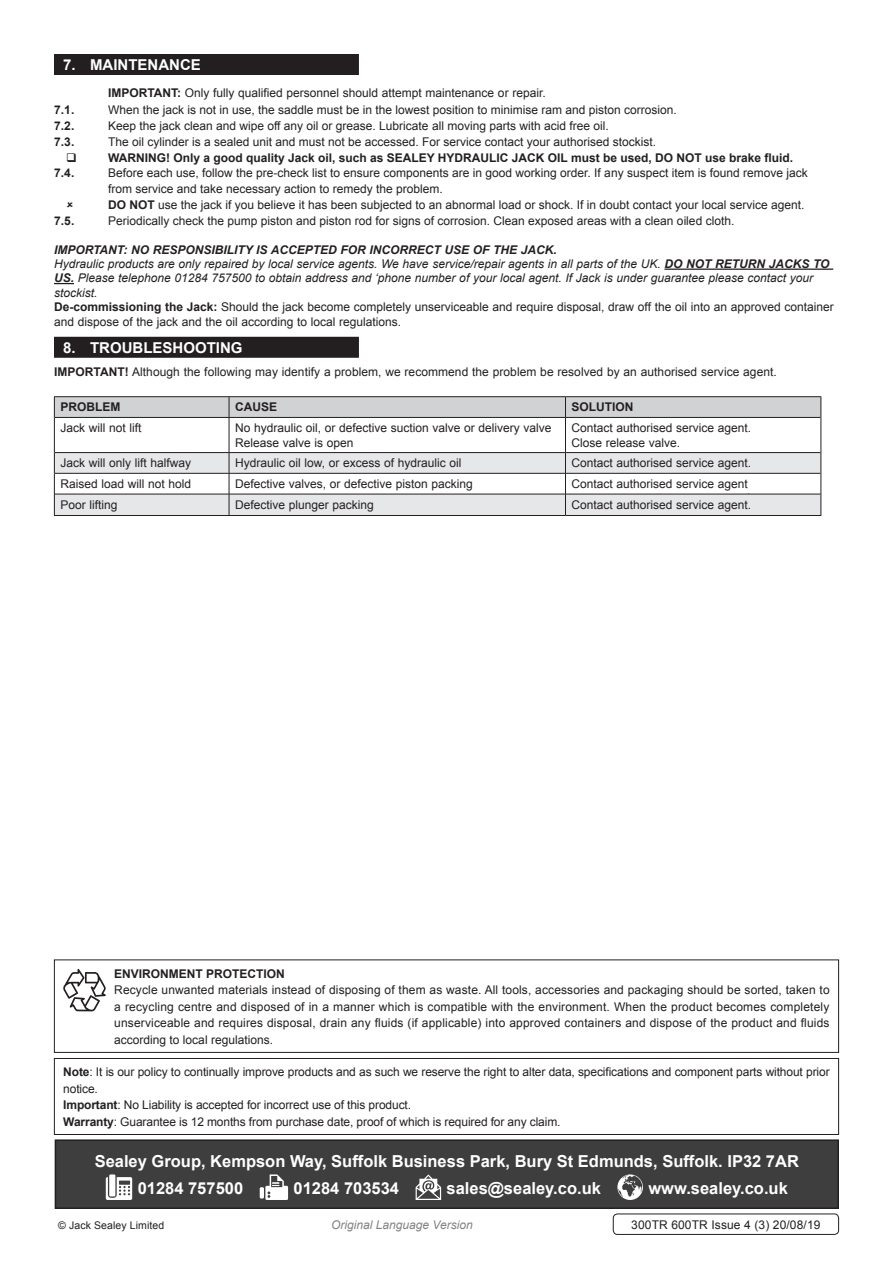
<style>
.page{position:relative;width:893px;height:1263px;background:#fff}
.page>*{position:absolute;margin:0;border:0;box-sizing:border-box;transform-origin:0 0}
.Footer_Contact_Infor{font:700 16.5px "Arial";color:#fff}
.t1{font:700 15px "Arial";color:#fff}
.Enviroment_Protectio{font:12px/16.5px "Arial";color:#231f20}
.Important_Notificati{font:12px/16.5px "Arial";letter-spacing:-.01em;color:#231f20}
.t2{font:italic 12px/14.4px "Arial";color:#231f20}
.Enviroment_Protectio-2{font:700 12px "Arial";color:#231f20}
.Sub_Heading{font:12px "Arial";color:#231f20}
.Text_Header{font:12px "Arial";color:#231f20}
.t3{font:italic 700 12px "Arial";color:#231f20}
.Body__Footer{font:12px "Arial";letter-spacing:.01em;color:#231f20}
.t4{font:italic 12px "Arial";color:#808285}
.Body__Justified__7pt{font:10.5px "Arial";letter-spacing:.01em;color:#231f20}
.t5{font:7.05px "Arial";color:#231f20}
.s1{font-weight:700}
</style>
<div class="page">
<div style="left:54px;top:54px;width:305px;height:21px;background:#231f20"></div>
<hr style="left:664px;top:269px;width:169px;height:1px;background:#231f20">
<svg style="left:54px;top:283px;width:20px;height:1px"></svg>
<div style="left:54px;top:337px;width:305px;height:21px;background:#231f20"></div>
<hr style="left:54px;top:396px;width:175px;height:1px;background:#231f20">
<hr style="left:229px;top:396px;width:336px;height:1px;background:#231f20">
<hr style="left:565px;top:396px;width:256px;height:1px;background:#231f20">
<hr style="left:54px;top:417px;width:1px;height:36px;background:#231f20">
<hr style="left:820px;top:417px;width:1px;height:36px;background:#231f20">
<hr style="left:54px;top:515px;width:175px;height:1px;background:#231f20">
<hr style="left:229px;top:515px;width:336px;height:1px;background:#231f20">
<hr style="left:565px;top:515px;width:256px;height:1px;background:#231f20">
<svg style="left:54px;top:397px;width:767px;height:20px;background:#cdced0"></svg>
<hr style="left:55px;top:417px;width:174px;height:1px;background:#231f20">
<hr style="left:229px;top:417px;width:336px;height:1px;background:#231f20">
<hr style="left:229px;top:418px;width:1px;height:34px;background:#231f20">
<hr style="left:565px;top:417px;width:255px;height:1px;background:#231f20">
<hr style="left:565px;top:418px;width:1px;height:34px;background:#231f20">
<hr style="left:55px;top:452px;width:174px;height:1px;background:#231f20">
<hr style="left:229px;top:452px;width:336px;height:1px;background:#231f20">
<hr style="left:565px;top:452px;width:255px;height:1px;background:#231f20">
<svg style="left:54px;top:453px;width:767px;height:62px"></svg>
<div style="left:55px;top:1140px;width:783px;height:68px;background:#3e3e3f"></div>
<svg style="left:106px;top:1177px;width:26px;height:23px"></svg>
<div style="left:109px;top:1174px;width:6px;height:22px;background:#fff"></div>
<hr style="left:260px;top:1187px;width:4px;height:11px;background:#fff">
<svg style="left:265px;top:1174px;width:23px;height:26px"></svg>
<svg style="left:416px;top:1174px;width:25px;height:26px"></svg>
<svg style="left:617px;top:1174px;width:26px;height:26px"></svg>
<div style="left:55px;top:1139px;width:784px;height:70px;border:2px solid #231f20"></div>
<div style="left:54px;top:959px;width:785px;height:94px;border:1px solid #231f20"></div>
<svg style="left:63px;top:969px;width:43px;height:42px"></svg>
<div style="left:54px;top:1058px;width:785px;height:77px;border:1px solid #231f20"></div>
<div style="left:613px;top:1213px;width:226px;height:22px;border:1px solid #231f20;border-radius:4px"></div>
<p class="t1" style="left:63px;top:54px;width:139px">7. MAINTENANCE</p>
<p class="Text_Header" style="left:108px;top:85px;width:439px"><span class="s1">IMPORTANT:</span> Only fully qualified personnel should attempt maintenance or repair.</p>
<p class="Enviroment_Protectio-2" style="left:54px;top:102px;width:22px">7.1.</p>
<p class="Enviroment_Protectio" style="left:108px;top:102px;width:570px">When the jack is not in use, the saddle must be in the lowest position to minimise ram and piston corrosion.</p>
<p class="Enviroment_Protectio-2" style="left:54px;top:118px;width:22px">7.2.</p>
<p class="Enviroment_Protectio" style="left:108px;top:118px;width:502px">Keep the jack clean and wipe off any oil or grease. Lubricate all moving parts with acid free oil.</p>
<p class="Enviroment_Protectio-2" style="left:54px;top:134px;width:22px">7.3.</p>
<p class="Enviroment_Protectio" style="left:108px;top:134px;width:550px">The oil cylinder is a sealed unit and must not be accessed. For service contact your authorised stockist.</p>
<p class="Enviroment_Protectio-2" style="left:108px;top:149px;width:687px">WARNING! Only a good quality Jack oil, such as SEALEY HYDRAULIC JACK OIL must be used, DO NOT use brake fluid.</p>
<p class="Enviroment_Protectio-2" style="left:54px;top:165px;width:22px">7.4.</p>
<p class="Enviroment_Protectio" style="left:108px;top:165px;width:701px;line-height:15.8px">Before each use, follow the pre-check list to ensure components are in good working order. If any suspect item is found remove jack from service and take necessary action to remedy the problem.</p>
<p class="Enviroment_Protectio" style="left:108px;top:197px;width:698px"><span class="s1">DO NOT</span> use the jack if you believe it has been subjected to an abnormal load or shock. If in doubt contact your local service agent.</p>
<p class="Enviroment_Protectio-2" style="left:54px;top:212px;width:22px">7.5.</p>
<p class="Enviroment_Protectio" style="left:108px;top:212px;width:628px">Periodically check the pump piston and piston rod for signs of corrosion. Clean exposed areas with a clean oiled cloth.</p>
<p class="t3" style="left:54px;top:241px;width:504px">IMPORTANT: NO RESPONSIBILITY IS ACCEPTED FOR INCORRECT USE OF THE JACK.</p>
<p class="t2" style="left:54px;top:257px;width:777px">Hydraulic products are only repaired by local service agents. We have service/repair agents in all parts of the UK. <span class="s1">DO NOT RETURN JACKS TO<br>US.</span> Please telephone 01284 757500 to obtain address and ‘phone number of your local agent. If Jack is under guarantee please contact your stockist.</p>
<p class="Enviroment_Protectio" style="left:54px;top:300px;width:781px;line-height:14.4px"><span class="s1">De-commissioning the Jack:</span> Should the jack become completely unserviceable and require disposal, draw off the oil into an approved container and dispose of the jack and the oil according to local regulations.</p>
<p class="t1" style="left:63px;top:337px;width:181px">8. TROUBLESHOOTING</p>
<p class="Enviroment_Protectio" style="left:54px;top:364px;width:724px"><span class="s1">IMPORTANT!</span> Although the following may identify a problem, we recommend the problem be resolved by an authorised service agent.</p>
<p class="Enviroment_Protectio-2" style="left:60px;top:399px;width:61px">PROBLEM</p>
<p class="Enviroment_Protectio-2" style="left:235px;top:399px;width:43px">CAUSE</p>
<p class="Enviroment_Protectio-2" style="left:571px;top:399px;width:64px">SOLUTION</p>
<p class="Enviroment_Protectio" style="left:60px;top:420px;width:83px">Jack will not lift</p>
<p class="Enviroment_Protectio" style="left:235px;top:420px;width:318px">No hydraulic oil, or defective suction valve or delivery valve</p>
<p class="Enviroment_Protectio" style="left:235px;top:434px;width:120px">Release valve is open</p>
<p class="Enviroment_Protectio" style="left:571px;top:420px;width:181px">Contact authorised service agent.</p>
<p class="Enviroment_Protectio" style="left:571px;top:434px;width:110px">Close release valve.</p>
<p class="Sub_Heading" style="left:60px;top:455px;width:132px">Jack will only lift halfway</p>
<p class="Sub_Heading" style="left:235px;top:455px;width:228px">Hydraulic oil low, or excess of hydraulic oil</p>
<p class="Sub_Heading" style="left:571px;top:455px;width:181px">Contact authorised service agent.</p>
<p class="Enviroment_Protectio" style="left:60px;top:476px;width:132px">Raised load will not hold</p>
<p class="Enviroment_Protectio" style="left:235px;top:476px;width:239px">Defective valves, or defective piston packing</p>
<p class="Enviroment_Protectio" style="left:571px;top:476px;width:178px">Contact authorised service agent</p>
<p class="t5" style="left:748px;top:486px;width:3px">.</p>
<p class="Enviroment_Protectio" style="left:60px;top:497px;width:59px">Poor lifting</p>
<p class="Enviroment_Protectio" style="left:235px;top:497px;width:140px">Defective plunger packing</p>
<p class="Enviroment_Protectio" style="left:571px;top:497px;width:181px">Contact authorised service agent.</p>
<p class="Enviroment_Protectio-2" style="left:114px;top:965px;width:172px">ENVIRONMENT PROTECTION</p>
<p class="Enviroment_Protectio" style="left:114px;top:982px;width:717px;text-align:justify">Recycle unwanted materials instead of disposing of them as waste. All tools, accessories and packaging should be sorted, taken to a recycling centre and disposed of in a manner which is compatible with the environment. When the product becomes completely unserviceable and requires disposal, drain any fluids (if applicable) into approved containers and dispose of the product and fluids according to local regulations.</p>
<p class="Important_Notificati" style="left:63px;top:1064px;width:768px"><span class="s1">Note</span>: It is our policy to continually improve products and as such we reserve the right to alter data, specifications and component parts without prior notice.</p>
<p class="Important_Notificati" style="left:63px;top:1097px;width:349px"><span class="s1">Important</span>: No Liability is accepted for incorrect use of this product.</p>
<p class="Important_Notificati" style="left:63px;top:1113px;width:499px"><span class="s1">Warranty</span>: Guarantee is 12 months from purchase date, proof of which is required for any claim.</p>
<p class="Footer_Contact_Infor" style="left:95px;top:1150px;width:706px">Sealey Group, Kempson Way, Suffolk Business Park, Bury St Edmunds, Suffolk. IP32 7AR</p>
<p class="Footer_Contact_Infor" style="left:138px;top:1177px;width:107px">01284 757500</p>
<p class="Footer_Contact_Infor" style="left:294px;top:1177px;width:107px">01284 703534</p>
<p class="Footer_Contact_Infor" style="left:447px;top:1177px;width:156px">sales@sealey.co.uk</p>
<p class="Footer_Contact_Infor" style="left:648px;top:1177px;width:141px">www.sealey.co.uk</p>
<p class="Body__Justified__7pt" style="left:58px;top:1218px;width:108px">© Jack Sealey Limited</p>
<p class="t4" style="left:331px;top:1217px;width:143px">Original Language Version</p>
<p class="Body__Footer" style="left:631px;top:1217px;width:191px">300TR 600TR Issue 4 (3) 20/08/19</p>
</div>
